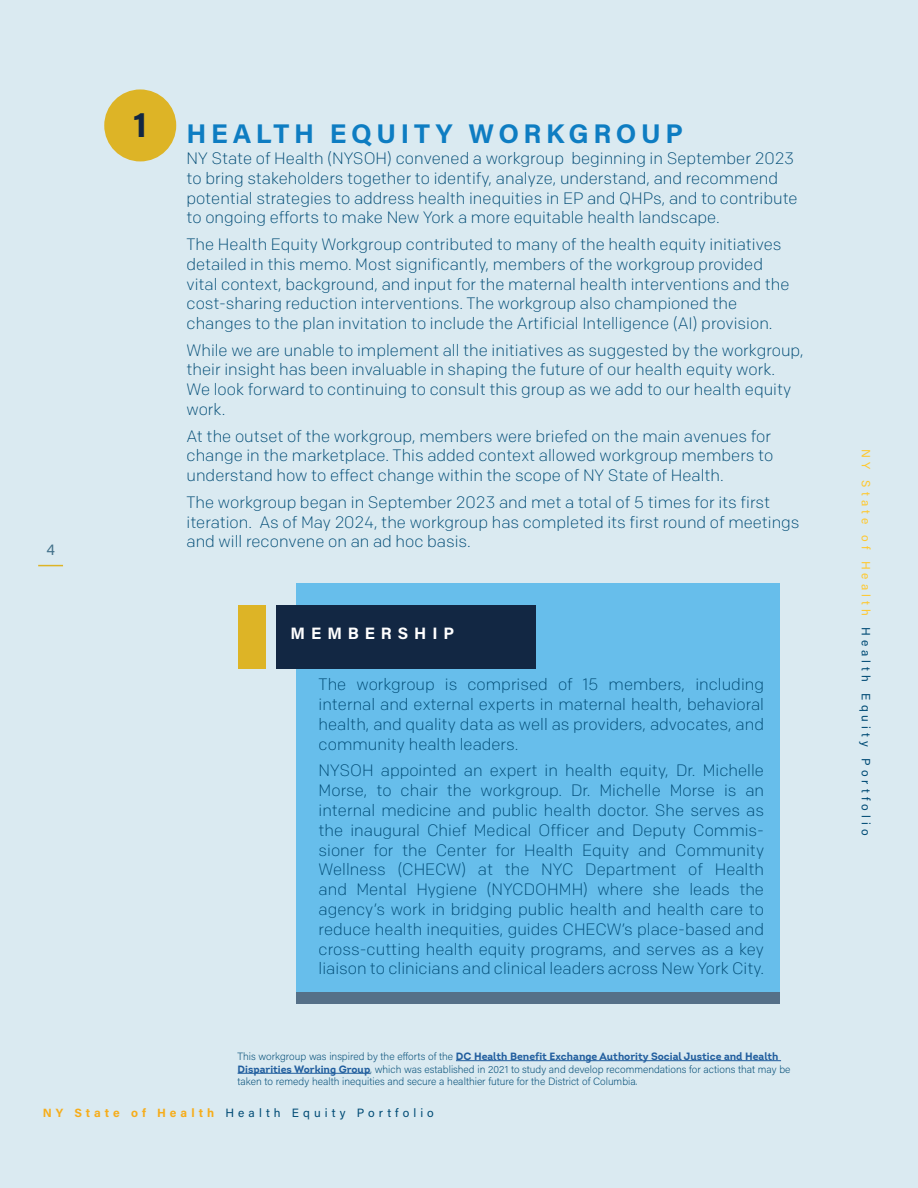
<style>
.page{position:relative;width:918px;height:1188px;background:#daeaf1}
.page>*{position:absolute;margin:0;border:0;box-sizing:border-box;transform-origin:0 0}
.t1{font:700 27px "Acumin Pro";letter-spacing:.17em;color:#0e7dc2}
.t2{font:300 16.5px/19.8px "Colfax";color:#004b75}
.t3{font:700 16.5px "Acumin Pro";letter-spacing:.36em;color:#fff}
.t4{font:15px "Acumin Pro";color:#417089}
.t5{font:12px "Acumin Pro";letter-spacing:.34em;color:#004b75}
.t6{font:200 10.5px/12.6px "Acumin Pro";color:#004b75}
.t7{font:700 10.5px "Intro";color:#215e9e}
.s1{font-family:"Acumin Pro";font-weight:200;color:#004b75}
.s2{font-family:"Intro";font-weight:700;color:#215e9e}
.s3{font-weight:700;color:#f6ad1b}
.s4{color:#ffc82f}
</style>
<div class="page">
<svg style="left:38px;top:565px;width:25px;height:1px"></svg>
<div style="left:296px;top:989px;width:483px;height:15px;background:#557088"></div>
<div style="left:104px;top:89px;width:72px;height:72px;background:#ddb426;border-radius:50%"></div>
<div style="left:296px;top:584px;width:484px;height:408px;background:#67beeb"></div>
<div style="left:238px;top:606px;width:28px;height:63px;background:#ddb426"></div>
<div style="left:277px;top:606px;width:259px;height:63px;background:#122743"></div>
<hr style="left:456px;top:1060px;width:325px;height:1px;background:#215e9e">
<hr style="left:238px;top:1073px;width:132px;height:1px;background:#215e9e">
<p class="t4" style="left:46px;top:539px;width:10px">4</p>
<h1 class="t1" style="left:133px;top:115px;width:551px"><sup>1</sup> HEALTH EQUITY WORKGROUP</h1>
<p class="t2" style="left:187px;top:148px;width:613px">NY State of Health (NYSOH) convened a workgroup beginning in September 2023 to bring stakeholders together to identify, analyze, understand, and recommend potential strategies to address health inequities in EP and QHPs, and to contribute to ongoing efforts to make New York a more equitable health landscape.</p>
<p class="t2" style="left:187px;top:234px;width:605px">The Health Equity Workgroup contributed to many of the health equity initiatives detailed in this memo. Most significantly, members of the workgroup provided vital context, background, and input for the maternal health interventions and the cost-sharing reduction interventions. The workgroup also championed the changes to the plan invitation to include the Artificial Intelligence (AI) provision.</p>
<p class="t2" style="left:187px;top:340px;width:619px">While we are unable to implement all the initiatives as suggested by the workgroup, their insight has been invaluable in shaping the future of our health equity work.<br>We look forward to continuing to consult this group as we add to our health equity work.</p>
<p class="t2" style="left:187px;top:426px;width:588px">At the outset of the workgroup, members were briefed on the main avenues for change in the marketplace. This added context allowed workgroup members to understand how to effect change within the scope of NY State of Health.</p>
<p class="t2" style="left:187px;top:492px;width:615px">The workgroup began in September 2023 and met a total of 5 times for its first iteration. As of May 2024, the workgroup has completed its first round of meetings and will reconvene on an ad hoc basis.</p>
<p class="t3" style="left:291px;top:622px;width:165px">MEMBERSHIP</p>
<p class="t2" style="left:319px;top:675px;width:447px;text-align:justify">The workgroup is comprised of 15 members, including internal and external experts in maternal health, behavioral health, and quality data as well as providers, advocates, and community health leaders.</p>
<p class="t2" style="left:319px;top:761px;width:447px;text-align:justify">NYSOH appointed an expert in health equity, Dr. Michelle Morse, to chair the workgroup. Dr. Michelle Morse is an internal medicine and public health doctor. She serves as the inaugural Chief Medical Officer and Deputy Commis&shy;sioner for the Center for Health Equity and Community Wellness (CHECW) at the NYC Department of Health and Mental Hygiene (NYCDOHMH) where she leads the agency’s work in bridging public health and health care to reduce health inequities, guides CHECW’s place-based and cross-cutting health equity programs, and serves as a key liaison to clinicians and clinical leaders across New York City.</p>
<p class="t7" style="left:238px;top:1050px;width:542px"><span class="s1">This workgroup was inspired by the efforts of the</span> DC Health Benefit Exchange Authority Social Justice and Health</p>
<p class="t6" style="left:238px;top:1062px;width:554px"><span class="s2">Disparities Working Group</span>, which was established in 2021 to study and develop recommendations for actions that may be taken to remedy health inequities and secure a healthier future for the District of Columbia.</p>
<p class="t5" style="left:43px;top:1105px;width:393px"><span class="s3">NY State of Health</span> Health Equity Portfolio</p>
<p class="t5" style="left:874px;top:449px;width:388px;rotate:90deg"><span class="s4">NY State of Health</span> Health Equity Portfolio</p>
</div>
